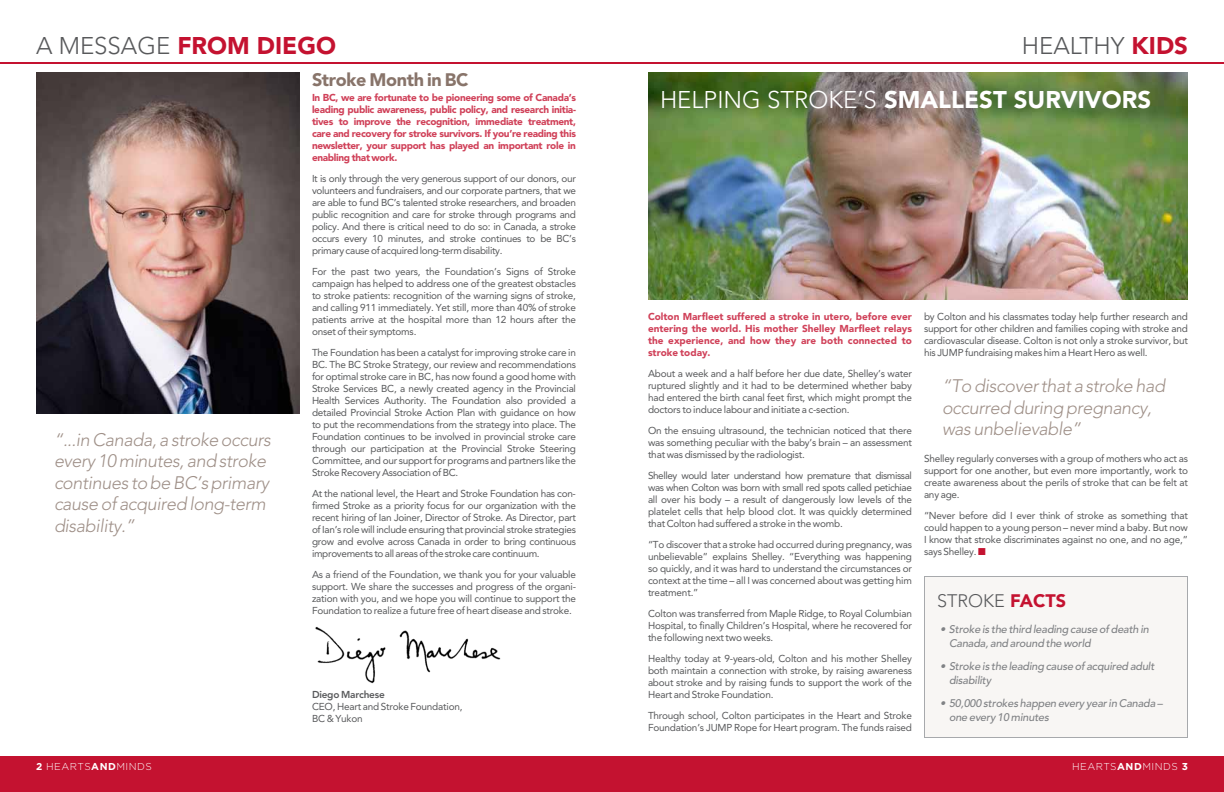
<style>
.page{position:relative;width:1224px;height:792px;background:#fff}
.page>*{position:absolute;margin:0;border:0;box-sizing:border-box;transform-origin:0 0}
.t1{font:300 24px "Avenir LT Std";color:#fff}
.t2{font:900 24px "Avenir LT Std";color:#c41230}
.t3{font:900 24px "Avenir LT Std";color:#fff}
.t4{font:300 24px "Avenir LT Std";color:#58595b}
.t5{font:italic 300 18px/21.6px "Avenir LT Std";letter-spacing:-.02em;color:#9f9088}
.t6{font:900 18px "Avenir LT Std";letter-spacing:-.02em;color:#88746a}
.t7{font:300 18px "Avenir LT Std";color:#58595b}
.t8{font:italic 500 11px/14px "Avenir LT Std";letter-spacing:-.02em;color:#808285}
.t9{font:10px/12px "Avenir LT Std";letter-spacing:-.02em;color:#58595b;text-align:justify}
.t10{font:900 10px/12px "Avenir LT Std";letter-spacing:-.03em;color:#d04159;text-align:justify}
.t11{font:300 10px "Gotham";letter-spacing:.05em;color:#fff}
.t12{font:800 10px "Avenir LT Std";letter-spacing:-.02em;color:#58595b}
.s1{font-weight:300;color:#58595b}
.s2{font-weight:900;color:#c41230}
.s3{font-weight:900}
.s4{color:#c41230}
.s5{font-weight:700}
</style>
<div class="page">
<div style="left:0;top:756px;width:612px;height:36px;background:#c41230"></div>
<div style="left:612px;top:756px;width:612px;height:36px;background:#c41230"></div>
<img style="left:36px;top:72px;width:264px;height:342px">
<img style="left:315px;top:626px;width:186px;height:58px">
<hr style="left:0;top:62px;width:612px;height:2px;background:#c41230">
<hr style="left:612px;top:62px;width:612px;height:2px;background:#c41230">
<img style="left:648px;top:72px;width:540px;height:228px">
<div style="left:924px;top:576px;width:264px;height:162px;background:#f8f6f4"></div>
<div style="left:924px;top:576px;width:264px;height:162px;border:1px solid #a7a9ac"></div>
<h1 class="t2" style="left:36px;top:31px;width:300px"><span class="s1">A MESSAGE</span> FROM DIEGO</h1>
<h2 class="t6" style="left:312px;top:68px;width:158px">Stroke Month in BC</h2>
<p class="t10" style="left:312px;top:91px;width:266px">In BC, we are fortunate to be pioneering some of Canada’s leading public awareness, public policy, and research initia&shy;tives to improve the recognition, immediate treatment, care and recovery for stroke survivors. If you’re reading this newsletter, your support has played an important role in enabling that work.</p>
<p class="t9" style="left:312px;top:172px;width:266px">It is only through the very generous support of our donors, our volunteers and fundraisers, and our corporate partners, that we are able to fund BC’s talented stroke researchers, and broaden public recognition and care for stroke through programs and policy. And there is critical need to do so: in Canada, a stroke occurs every 10 minutes, and stroke continues to be BC’s primary cause of acquired long-term disability.</p>
<p class="t9" style="left:312px;top:265px;width:266px">For the past two years, the Foundation’s Signs of Stroke campaign has helped to address one of the greatest obstacles to stroke patients: recognition of the warning signs of stroke, and calling 911 immediately. Yet still, more than 40% of stroke patients arrive at the hospital more than 12 hours after the onset of their symptoms.</p>
<p class="t9" style="left:312px;top:346px;width:266px">The Foundation has been a catalyst for improving stroke care in BC. The BC Stroke Strategy, our review and recommendations for optimal stroke care in BC, has now found a good home with Stroke Services BC, a newly created agency in the Provincial Health Services Authority. The Foundation also provided a detailed Provincial Stroke Action Plan with guidance on how to put the recommendations from the strategy into place. The Foundation continues to be involved in provincial stroke care through our participation at the Provincial Stroke Steering Committee, and our support for programs and partners like the Stroke Recovery Association of BC.</p>
<p class="t9" style="left:312px;top:487px;width:266px">At the national level, the Heart and Stroke Foundation has con&shy;firmed Stroke as a priority focus for our organization with the recent hiring of Ian Joiner, Director of Stroke. As Director, part of Ian’s role will include ensuring that provincial stroke strategies grow and evolve across Canada in order to bring continuous improvements to all areas of the stroke care continuum.</p>
<p class="t9" style="left:312px;top:568px;width:266px">As a friend of the Foundation, we thank you for your valuable support. We share the successes and progress of the organi&shy;zation with you, and we hope you will continue to support the Foundation to realize a future free of heart disease and stroke.</p>
<h2 class="t5" style="left:54px;top:429px;width:218px">“...in Canada, a stroke occurs every 10 minutes, and stroke continues to be BC’s primary cause of acquired long-term disability.”</h2>
<p class="t12" style="left:312px;top:688px;width:74px">Diego Marchese</p>
<p class="t9" style="left:312px;top:700px;width:152px">CEO, Heart and Stroke Foundation,<br>BC &amp; Yukon</p>
<h1 class="t4" style="left:1022px;top:32px;width:125px">HEALTHY <span class="s2">Kids</span></h1>
<h1 class="t1" style="left:660px;top:86px;width:244px">HELPING STROKE’S <span class="s3">sma</span></h1>
<h1 class="t3" style="left:938px;top:85px;width:212px">llest survivors</h1>
<p class="t10" style="left:648px;top:310px;width:266px">Colton Marfleet suffered a stroke in utero, before ever entering the world. His mother Shelley Marfleet relays the experience, and how they are both connected to stroke today.</p>
<p class="t9" style="left:648px;top:367px;width:266px">About a week and a half before her due date, Shelley’s water ruptured slightly and it had to be determined whether baby had entered the birth canal feet first, which might prompt the doctors to induce labour and initiate a c-section.</p>
<p class="t9" style="left:648px;top:424px;width:265px">On the ensuing ultrasound, the technician noticed that there was something peculiar with the baby’s brain – an assessment that was dismissed by the radiologist.</p>
<p class="t9" style="left:648px;top:469px;width:266px">Shelley would later understand how premature that dismissal was when Colton was born with small red spots called petichiae all over his body – a result of dangerously low levels of the platelet cells that help blood clot. It was quickly determined that Colton had suffered a stroke in the womb.</p>
<p class="t9" style="left:648px;top:538px;width:266px">“To discover that a stroke had occurred during pregnancy, was unbelievable” explains Shelley. “Everything was happening so quickly, and it was hard to understand the circumstances or context at the time – all I was concerned about was getting him treatment.”</p>
<p class="t9" style="left:648px;top:607px;width:265px">Colton was transferred from Maple Ridge, to Royal Columbian Hospital, to finally Children’s Hospital, where he recovered for the following next two weeks.</p>
<p class="t9" style="left:648px;top:652px;width:266px">Healthy today at 9-years-old, Colton and his mother Shelley both maintain a connection with stroke, by raising awareness about stroke and by raising funds to support the work of the Heart and Stroke Foundation.</p>
<p class="t9" style="left:648px;top:709px;width:266px">Through school, Colton participates in the Heart and Stroke<br>Foundation’s JUMP Rope for Heart program. The funds raised</p>
<p class="t9" style="left:924px;top:310px;width:266px">by Colton and his classmates today help further research and support for other children and families coping with stroke and cardiovascular disease. Colton is not only a stroke survivor, but his JUMP fundraising makes him a Heart Hero as well.</p>
<h2 class="t5" style="left:942px;top:375px;width:225px">“To discover that a stroke had occurred during pregnancy, was unbelievable”</h2>
<p class="t9" style="left:924px;top:453px;width:266px">Shelley regularly converses with a group of mothers who act as support for one another, but even more importantly, work to create awareness about the perils of stroke that can be felt at any age.</p>
<p class="t9" style="left:924px;top:510px;width:266px">“Never before did I ever think of stroke as something that could happen to a young person – never mind a baby. But now I know that stroke discriminates against no one, and no age,” says Shelley. <span class="s4">■</span></p>
<h2 class="t7" style="left:937px;top:590px;width:129px">STROKE <span class="s2">Facts</span></h2>
<p class="t8" style="left:949px;top:622px;width:201px;text-indent:-9px">• Stroke is the third leading cause of death in<br>Canada, and around the world</p>
<p class="t8" style="left:949px;top:659px;width:207px;text-indent:-9px">• Stroke is the leading cause of acquired adult disability</p>
<p class="t8" style="left:949px;top:696px;width:215px;text-indent:-9px">• 50,000 strokes happen every year in Canada – one every 10 minutes</p>
<p class="t11" style="left:36px;top:760px;width:117px"><span class="s5">2</span> HEARTS<span class="s5">AND</span>MINDS</p>
<p class="t11" style="left:1072px;top:760px;width:117px">HEARTS<span class="s5">AND</span>MINDS <span class="s5">3</span></p>
</div>
